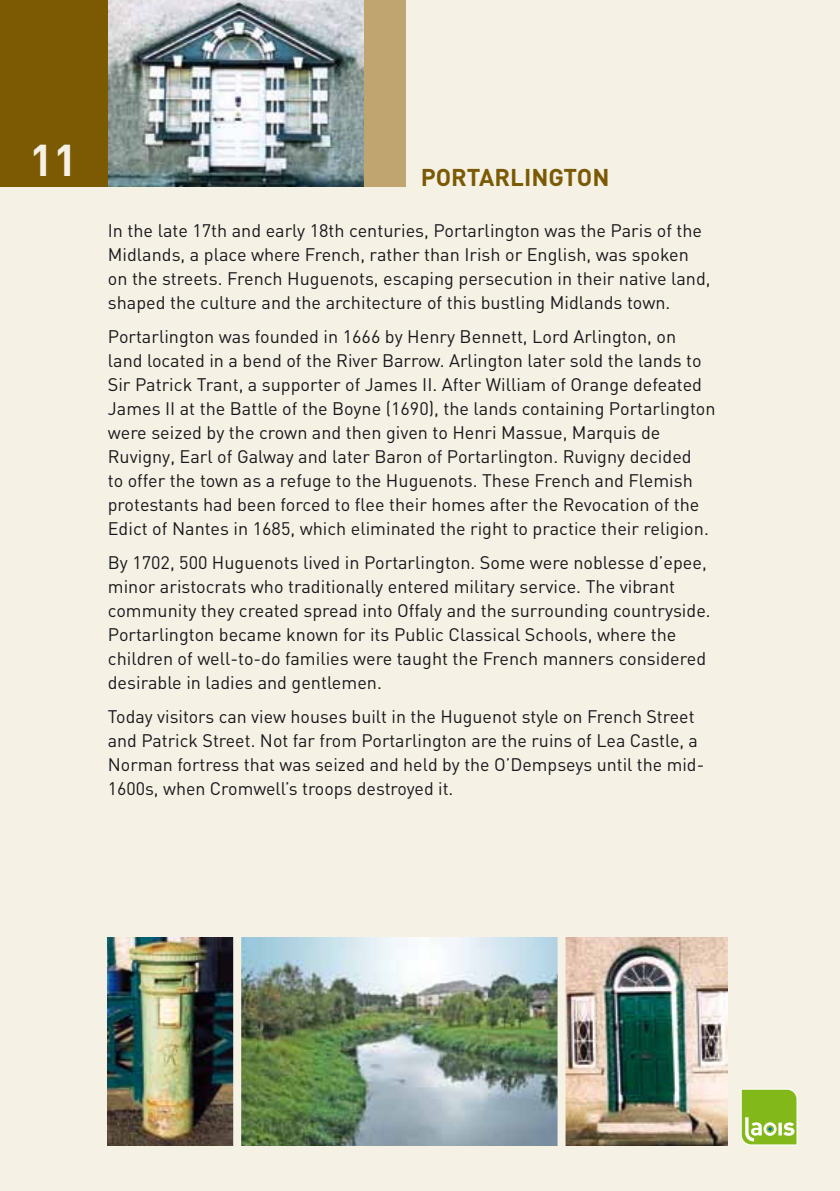
<style>
.page{position:relative;width:840px;height:1191px;background:#fff}
.page>*{position:absolute;margin:0;border:0;box-sizing:border-box;transform-origin:0 0}
.t1{font:700 44px "DIN";color:#f5f2e5}
.t2{font:700 24px "DIN";color:#7c5a03}
.t3{font:18px/24px "DIN";color:#1a171c}
</style>
<div class="page">
<div style="left:0;top:0;width:839px;height:1191px;background:#f5f2e5"></div>
<div style="left:0;top:0;width:108px;height:187px;background:#7c5a03"></div>
<img style="left:108px;top:0;width:256px;height:187px">
<div style="left:364px;top:0;width:41px;height:187px;background:#c0a571"></div>
<svg style="left:741px;top:1089px;width:56px;height:56px;background:#99c445"></svg>
<img style="left:241px;top:937px;width:316px;height:208px">
<img style="left:108px;top:937px;width:125px;height:208px">
<img style="left:565px;top:937px;width:162px;height:208px">
<h1 class="t1" style="left:30px;top:132px;width:49px">1 11</h1>
<h2 class="t2" style="left:420px;top:162px;width:30px">PORTARLIN</h2>
<h2 class="t2" style="left:548px;top:162px;width:31px">GTON</h2>
<p class="t3" style="left:108px;top:218px;width:604px">In the late 17th and early 18th centuries, Portarlington was the Paris of the Midlands, a place where French, rather than Irish or English, was spoken on the streets. French Huguenots, escaping persecution in their native land, shaped the culture and the architecture of this bustling Midlands town.</p>
<p class="t3" style="left:108px;top:324px;width:608px">Portarlington was founded in 1666 by Henry Bennett, Lord Arlington, on land located in a bend of the River Barrow. Arlington later sold the lands to Sir Patrick Trant, a supporter of James II. After William of Orange defeated James II at the Battle of the Boyne (1690), the lands containing Portarlington were seized by the crown and then given to Henri Massue, Marquis de Ruvigny, Earl of Galway and later Baron of Portarlington. Ruvigny decided<br>to offer the town as a refuge to the Huguenots. These French and Flemish protestants had been forced to flee their homes after the Revocation of the Edict of Nantes in 1685, which eliminated the right to practice their religion.</p>
<p class="t3" style="left:108px;top:550px;width:604px">By 1702, 500 Huguenots lived in Portarlington. Some were noblesse d’epee, minor aristocrats who traditionally entered military service. The vibrant community they created spread into Offaly and the surrounding countryside.<br>Portarlington became known for its Public Classical Schools, where the children of well-to-do families were taught the French manners considered desirable in ladies and gentlemen.</p>
<p class="t3" style="left:108px;top:704px;width:597px">Today visitors can view houses built in the Huguenot style on French Street and Patrick Street. Not far from Portarlington are the ruins of Lea Castle, a Norman fortress that was seized and held by the O’Dempseys until the mid-1600s, when Cromwell’s troops destroyed it.</p>
</div>
